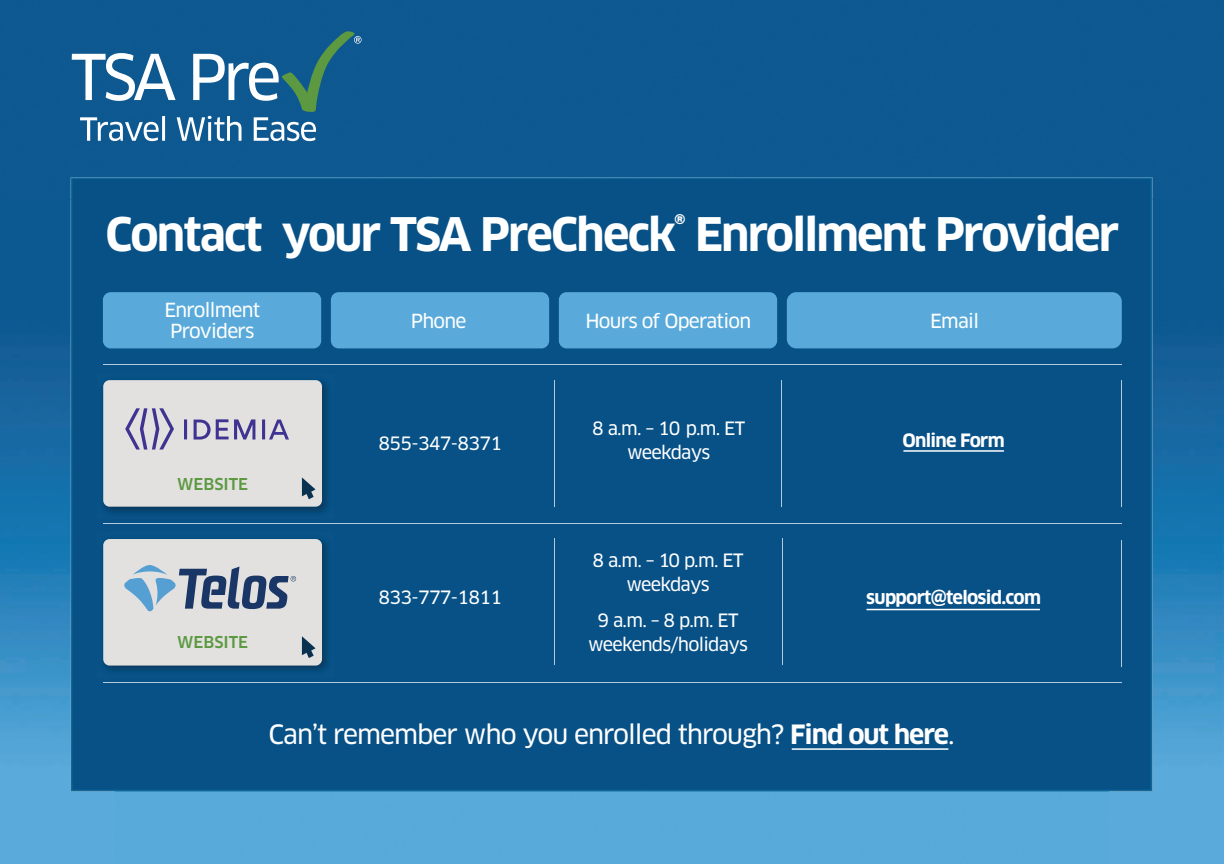
<style>
.page{position:relative;width:1224px;height:864px;background:#fff}
.page>*{position:absolute;margin:0;border:0;box-sizing:border-box;transform-origin:0 0}
.t1{font:700 45.2px "Clan OT";letter-spacing:-.04em;color:#fff}
.t2{font:26px "Clan OT News";letter-spacing:-.04em;color:#fff}
.t3{font:19px/21px "Clan OT News";letter-spacing:-.04em;color:#fff}
.t4{font:18px/24px "Clan OT News";letter-spacing:-.04em;color:#fff;text-align:center}
.t5{font:700 18px "Clan OT";letter-spacing:-.04em;color:#fff}
.t6{font:500 16px "Clan OT";color:#5c9941}
.s1{font-family:"Clan OT";font-weight:700}
</style>
<div class="page">
<div style="left:0;top:0;width:1224px;height:199px;background:#0e5891"></div>
<img style="left:0;top:199px;width:116px;height:665px">
<img style="left:1108px;top:199px;width:116px;height:665px">
<div style="left:116px;top:791px;width:992px;height:73px;background:#57aadb"></div>
<div style="left:71px;top:177px;width:1081px;height:614px;background:#075187"></div>
<hr style="left:792px;top:748px;width:156px;height:2px;background:#fff">
<hr style="left:903px;top:450px;width:101px;height:2px;background:#fff">
<hr style="left:866px;top:609px;width:174px;height:1px;background:#fff">
<div style="left:103px;top:292px;width:218px;height:56px;background:#59aadb;border-radius:8px"></div>
<svg style="left:72px;top:31px;width:290px;height:110px;background:#36749e"></svg>
<div style="left:331px;top:292px;width:218px;height:56px;background:#59aadb;border-radius:8px"></div>
<div style="left:559px;top:292px;width:218px;height:56px;background:#59aadb;border-radius:8px"></div>
<div style="left:787px;top:292px;width:335px;height:56px;background:#59aadb;border-radius:10px"></div>
<img style="left:97px;top:533px;width:237px;height:144px">
<div style="left:103px;top:539px;width:219px;height:127px;background:#e2e1df;border-radius:6px"></div>
<hr style="left:103px;top:364px;width:1019px;height:1px;background:#b2cadc">
<hr style="left:103px;top:523px;width:1019px;height:1px;background:#b2cadc">
<hr style="left:103px;top:682px;width:1019px;height:1px;background:#b2cadc">
<hr style="left:1121px;top:381px;width:1px;height:126px;background:#b2cadc">
<hr style="left:781px;top:381px;width:1px;height:126px;background:#b2cadc">
<hr style="left:554px;top:381px;width:1px;height:126px;background:#b2cadc">
<hr style="left:1121px;top:540px;width:1px;height:127px;background:#b2cadc">
<hr style="left:782px;top:538px;width:1px;height:127px;background:#b2cadc">
<hr style="left:554px;top:538px;width:1px;height:127px;background:#b2cadc">
<img style="left:97px;top:374px;width:237px;height:145px">
<div style="left:103px;top:380px;width:219px;height:127px;background:#e2e1df;border-radius:6px"></div>
<svg style="left:125px;top:408px;width:49px;height:42px"></svg>
<svg style="left:184px;top:419px;width:105px;height:21px"></svg>
<svg style="left:302px;top:477px;width:14px;height:22px"></svg>
<svg style="left:302px;top:636px;width:14px;height:22px"></svg>
<svg style="left:124px;top:565px;width:172px;height:47px"></svg>
<h1 class="t1" style="left:105px;top:208px;width:1015px">Contact your TSA PreCheck<sup>®</sup> Enrollment Provider</h1>
<p class="t3" style="left:164px;top:299px;width:97px">Enrollment<br>Providers</p>
<p class="t3" style="left:411px;top:310px;width:57px">Phone</p>
<p class="t3" style="left:585px;top:310px;width:167px">Hours of Operation</p>
<p class="t3" style="left:930px;top:310px;width:50px">Email</p>
<p class="t6" style="left:177px;top:475px;width:73px">WEBSITE</p>
<p class="t6" style="left:177px;top:632px;width:73px">WEBSITE</p>
<p class="t4" style="left:379px;top:432px;width:125px">855-347-8371</p>
<p class="t4" style="left:379px;top:585px;width:125px">833-777-1811</p>
<p class="t4" style="left:592px;top:416px;width:155px">8 a.m. – 10 p.m. ET weekdays</p>
<p class="t4" style="left:592px;top:548px;width:153px">8 a.m. – 10 p.m. ET weekdays</p>
<p class="t4" style="left:588px;top:608px;width:161px">9 a.m. – 8 p.m. ET weekends/holidays</p>
<p class="t5" style="left:903px;top:430px;width:104px">Online Form</p>
<p class="t5" style="left:866px;top:587px;width:176px">support@telosid.com</p>
<h2 class="t2" style="left:269px;top:719px;width:688px">Can’t remember who you enrolled through? <span class="s1">Find out here</span>.</h2>
</div>
